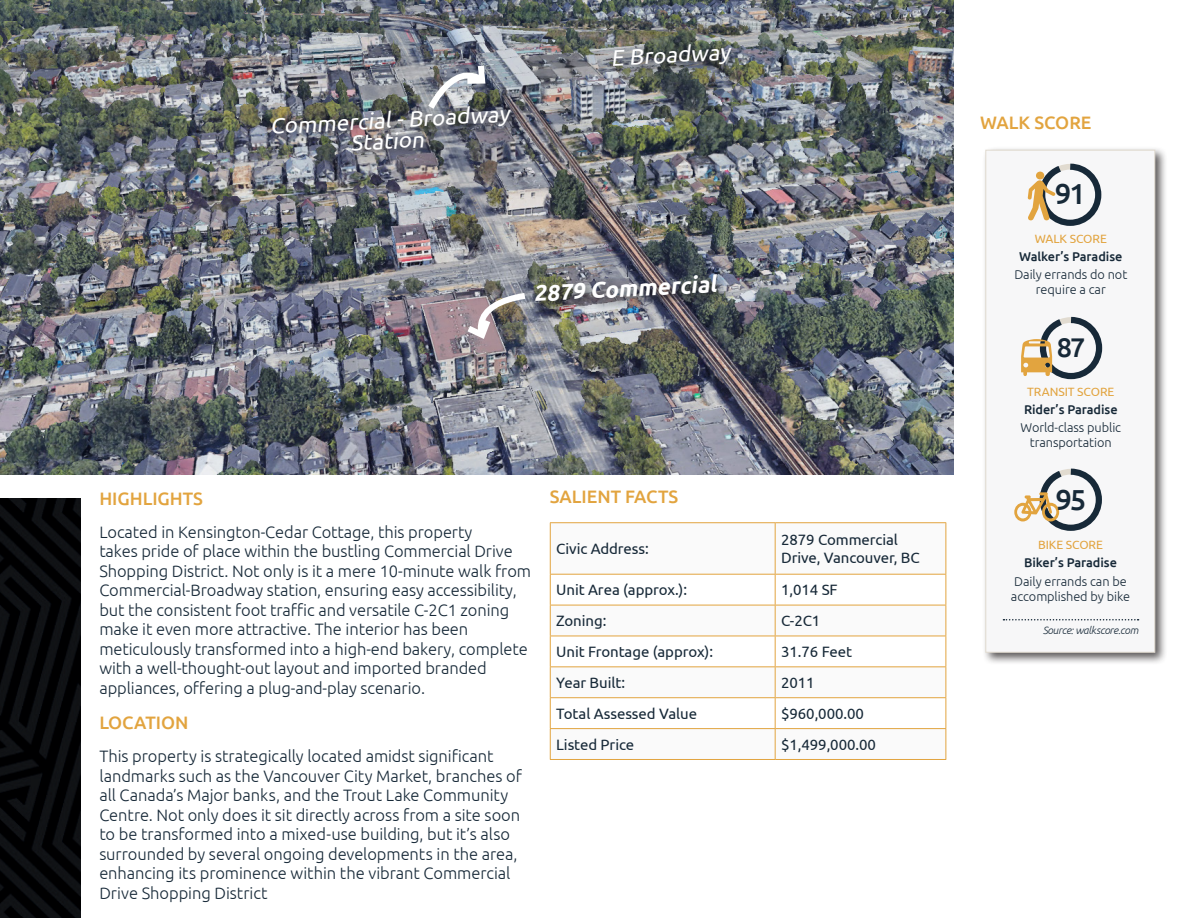
<style>
.page{position:relative;width:1188px;height:918px;background:#fff}
.page>*{position:absolute;margin:0;border:0;box-sizing:border-box;transform-origin:0 0}
.t1{font:500 28.95px "Ubuntu";color:#172938}
.t2{font:500 27px "Ubuntu";color:#172938}
.markers{font:italic 22.5px "Ubuntu";color:#fff}
.markers-2{font:italic 700 22.5px "Ubuntu";color:#fff}
.t3{font:500 18px "Ubuntu";color:#e2a43f}
.t4{font:300 16.5px/19.5px "Ubuntu";letter-spacing:-.005em;color:#172938}
.t5{font:15px/18px "Ubuntu";letter-spacing:-.005em;color:#172938}
.t6{font:300 12.75px/15px "Ubuntu";letter-spacing:-.005em;color:#172938;text-align:center}
.t7{font:500 12.75px "Ubuntu";letter-spacing:-.005em;color:#172938}
.t8{font:12px "Ubuntu";letter-spacing:-.005em;color:#e2a43f}
.t9{font:italic 300 10.5px "Ubuntu";letter-spacing:-.025em;color:#172938}
</style>
<div class="page">
<img style="left:0;top:498px;width:81px;height:420px">
<div style="left:982px;top:147px;width:186px;height:518px;background:#231f20;opacity:.75"></div>
<div style="left:986px;top:150px;width:169px;height:502px;background:#f7f7f8;border:1px solid #e1dbd0"></div>
<svg style="left:1003px;top:619px;width:136px;height:2px"></svg>
<svg style="left:551px;top:523px;width:395px;height:236px"></svg>
<hr style="left:550px;top:522px;width:225px;height:1px;background:#e2a43f">
<hr style="left:550px;top:523px;width:1px;height:51px;background:#e2a43f">
<hr style="left:775px;top:522px;width:171px;height:1px;background:#e2a43f">
<hr style="left:775px;top:523px;width:1px;height:51px;background:#e2a43f">
<hr style="left:946px;top:523px;width:1px;height:51px;background:#e2a43f">
<hr style="left:550px;top:574px;width:225px;height:1px;background:#e2a43f">
<hr style="left:550px;top:575px;width:1px;height:30px;background:#e2a43f">
<hr style="left:775px;top:574px;width:171px;height:1px;background:#e2a43f">
<hr style="left:775px;top:575px;width:1px;height:30px;background:#e2a43f">
<hr style="left:946px;top:575px;width:1px;height:30px;background:#e2a43f">
<hr style="left:550px;top:605px;width:225px;height:1px;background:#e2a43f">
<hr style="left:550px;top:605px;width:1px;height:31px;background:#e2a43f">
<hr style="left:775px;top:605px;width:171px;height:1px;background:#e2a43f">
<hr style="left:775px;top:605px;width:1px;height:31px;background:#e2a43f">
<hr style="left:946px;top:605px;width:1px;height:31px;background:#e2a43f">
<hr style="left:550px;top:636px;width:225px;height:1px;background:#e2a43f">
<hr style="left:550px;top:636px;width:1px;height:30px;background:#e2a43f">
<hr style="left:775px;top:636px;width:171px;height:1px;background:#e2a43f">
<hr style="left:775px;top:636px;width:1px;height:30px;background:#e2a43f">
<hr style="left:946px;top:636px;width:1px;height:30px;background:#e2a43f">
<hr style="left:550px;top:666px;width:225px;height:1px;background:#e2a43f">
<hr style="left:550px;top:667px;width:1px;height:30px;background:#e2a43f">
<hr style="left:775px;top:666px;width:171px;height:1px;background:#e2a43f">
<hr style="left:775px;top:667px;width:1px;height:30px;background:#e2a43f">
<hr style="left:946px;top:667px;width:1px;height:30px;background:#e2a43f">
<hr style="left:550px;top:697px;width:225px;height:1px;background:#e2a43f">
<hr style="left:550px;top:698px;width:1px;height:30px;background:#e2a43f">
<hr style="left:775px;top:697px;width:171px;height:1px;background:#e2a43f">
<hr style="left:775px;top:698px;width:1px;height:30px;background:#e2a43f">
<hr style="left:946px;top:698px;width:1px;height:30px;background:#e2a43f">
<hr style="left:550px;top:728px;width:225px;height:1px;background:#e2a43f">
<hr style="left:550px;top:729px;width:1px;height:30px;background:#e2a43f">
<hr style="left:775px;top:728px;width:171px;height:1px;background:#e2a43f">
<hr style="left:775px;top:729px;width:1px;height:30px;background:#e2a43f">
<hr style="left:946px;top:729px;width:1px;height:30px;background:#e2a43f">
<hr style="left:550px;top:759px;width:225px;height:1px;background:#e2a43f">
<hr style="left:775px;top:759px;width:171px;height:1px;background:#e2a43f">
<svg style="left:1021px;top:316px;width:82px;height:64px"></svg>
<svg style="left:1028px;top:163px;width:74px;height:63px"></svg>
<svg style="left:1014px;top:468px;width:88px;height:63px"></svg>
<img style="left:0;top:0;width:954px;height:474px">
<div style="left:530px;top:270px;width:200px;height:44px;background:#231f20;opacity:.83"></div>
<svg style="left:461px;top:289px;width:71px;height:54px;background:#958e90"></svg>
<div style="left:608px;top:39px;width:136px;height:40px;background:#231f20;opacity:.83"></div>
<div style="left:267px;top:101px;width:256px;height:63px;background:#231f20;opacity:.83"></div>
<svg style="left:423px;top:59px;width:68px;height:56px;background:#8d9197"></svg>
<p class="markers" style="left:270px;top:112px;width:241px;rotate:-3deg">Commercial - Broadway</p>
<p class="markers" style="left:350px;top:129px;width:75px;rotate:-3deg">Station</p>
<p class="markers" style="left:610px;top:44px;width:121px;rotate:-3deg">E Broadway</p>
<p class="markers-2" style="left:533px;top:280px;width:184px;rotate:-3deg">2879 Commercial</p>
<h2 class="t3" style="left:99px;top:487px;width:105px">HIGHLIGHTS</h2>
<p class="t4" style="left:99px;top:522px;width:433px">Located in Kensington-Cedar Cottage, this property<br>takes pride of place within the bustling Commercial Drive Shopping District. Not only is it a mere 10-minute walk from Commercial-Broadway station, ensuring easy accessibility, but the consistent foot traffic and versatile C-2C1 zoning make it even more attractive. The interior has been meticulously transformed into a high-end bakery, complete with a well-thought-out layout and imported branded appliances, offering a plug-and-play scenario.</p>
<h2 class="t3" style="left:99px;top:712px;width:91px">LOCATION</h2>
<p class="t4" style="left:99px;top:746px;width:424px">This property is strategically located amidst significant landmarks such as the Vancouver City Market, branches of all Canada’s Major banks, and the Trout Lake Community Centre. Not only does it sit directly across from a site soon to be transformed into a mixed-use building, but it’s also surrounded by several ongoing developments in the area, enhancing its prominence within the vibrant Commercial Drive Shopping District</p>
<h2 class="t3" style="left:550px;top:486px;width:130px">SALIENT FACTS</h2>
<p class="t5" style="left:556px;top:539px;width:94px">Civic Address:</p>
<p class="t5" style="left:781px;top:530px;width:140px">2879 Commercial<br>Drive, Vancouver, BC</p>
<p class="t5" style="left:556px;top:581px;width:132px">Unit Area (approx.):</p>
<p class="t5" style="left:781px;top:581px;width:58px">1,014 SF</p>
<p class="t5" style="left:556px;top:612px;width:52px">Zoning:</p>
<p class="t5" style="left:781px;top:612px;width:41px">C-2C1</p>
<p class="t5" style="left:556px;top:642px;width:158px">Unit Frontage (approx):</p>
<p class="t5" style="left:781px;top:642px;width:72px">31.76 Feet</p>
<p class="t5" style="left:556px;top:673px;width:70px">Year Built:</p>
<p class="t5" style="left:781px;top:673px;width:35px">2011</p>
<p class="t5" style="left:556px;top:704px;width:142px">Total Assessed Value</p>
<p class="t5" style="left:781px;top:704px;width:84px">$960,000.00</p>
<p class="t5" style="left:556px;top:735px;width:80px">Listed Price</p>
<p class="t5" style="left:781px;top:735px;width:96px">$1,499,000.00</p>
<h2 class="t3" style="left:980px;top:112px;width:113px">WALK SCORE</h2>
<p class="t1" style="left:1055px;top:176px;width:32px">91</p>
<p class="t8" style="left:1035px;top:231px;width:74px">WALK SCORE</p>
<p class="t7" style="left:1019px;top:248px;width:105px">Walker’s Paradise</p>
<p class="t6" style="left:1014px;top:267px;width:114px">Daily errands do not require a car</p>
<p class="t2" style="left:1057px;top:331px;width:30px">87</p>
<p class="t8" style="left:1027px;top:384px;width:89px">TRANSIT SCORE</p>
<p class="t7" style="left:1024px;top:402px;width:95px">Rider’s Paradise</p>
<p class="t6" style="left:1020px;top:420px;width:102px">World-class public transportation</p>
<p class="t1" style="left:1055px;top:481px;width:32px">95</p>
<p class="t8" style="left:1038px;top:537px;width:66px">BIKE SCORE</p>
<p class="t7" style="left:1024px;top:555px;width:94px">Biker’s Paradise</p>
<p class="t6" style="left:1011px;top:573px;width:121px;text-align:left">Daily errands can be accomplished by bike</p>
<p class="t9" style="left:1043px;top:624px;width:97px">Source: walkscore.com</p>
</div>
